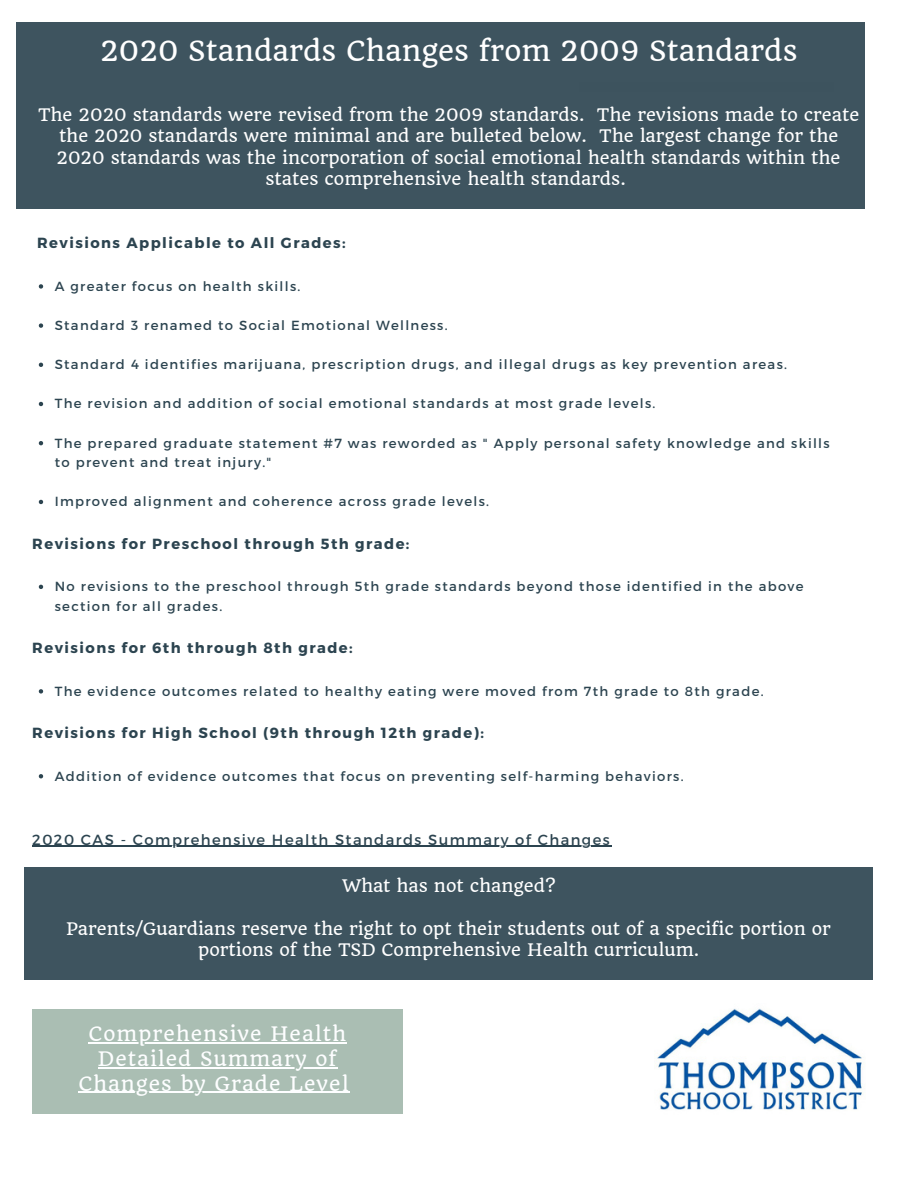
<style>
.page{position:relative;width:918px;height:1188px;background:#fff}
.page>*{position:absolute;margin:0;border:0;box-sizing:border-box;transform-origin:0 0}
.t1{font:27.45px "Quando";color:#fff}
.t2{font:19.5px/24.8px "Quando";letter-spacing:.05em;color:#fdfeff;text-align:center}
.t3{font:16.8px/21.3px "Quando";color:#fff;text-align:center}
.t4{font:700 14.7px "Montserrat";letter-spacing:.1em;color:#2c4450}
.t5{font:14.7px "Montserrat";letter-spacing:.1em;color:#2c4450}
.t6{font:13.2px/19.6px "Montserrat";letter-spacing:.1em;color:#2c4450}
</style>
<div class="page">
<div style="left:32px;top:1009px;width:370px;height:105px;background:#aabeb3"></div>
<svg style="left:39px;top:284px;width:4px;height:5px"></svg>
<svg style="left:39px;top:323px;width:4px;height:5px"></svg>
<svg style="left:39px;top:363px;width:4px;height:4px"></svg>
<svg style="left:39px;top:402px;width:4px;height:4px"></svg>
<svg style="left:39px;top:441px;width:4px;height:4px"></svg>
<svg style="left:39px;top:500px;width:4px;height:4px"></svg>
<svg style="left:39px;top:585px;width:4px;height:4px"></svg>
<svg style="left:39px;top:689px;width:4px;height:5px"></svg>
<svg style="left:39px;top:774px;width:4px;height:4px"></svg>
<hr style="left:32px;top:846px;width:579px;height:1px;background:#2c4450">
<div style="left:17px;top:22px;width:848px;height:187px;background:#3e545f"></div>
<hr style="left:89px;top:1042px;width:258px;height:2px;background:#fdfeff">
<hr style="left:98px;top:1067px;width:240px;height:1px;background:#fdfeff">
<hr style="left:78px;top:1092px;width:271px;height:1px;background:#fdfeff">
<img style="left:655px;top:1008px;width:209px;height:102px">
<div style="left:25px;top:868px;width:848px;height:112px;background:#3e545f"></div>
<p class="t1" style="left:100px;top:34px;width:699px">2020 Standards Changes from 2009 Standards</p>
<p class="t3" style="left:38px;top:104px;width:823px">The 2020 standards were revised from the 2009 standards. The revisions made to create the 2020 standards were minimal and are bulleted below. The largest change for the 2020 standards was the incorporation of social emotional health standards within the states comprehensive health standards.</p>
<p class="t4" style="left:37px;top:234px;width:310px">Revisions Applicable to All Grades:</p>
<p class="t6" style="left:55px;top:276px;width:247px">A greater focus on health skills.</p>
<p class="t6" style="left:55px;top:315px;width:395px">Standard 3 renamed to Social Emotional Wellness.</p>
<p class="t6" style="left:55px;top:354px;width:734px">Standard 4 identifies marijuana, prescription drugs, and illegal drugs as key prevention areas.</p>
<p class="t6" style="left:55px;top:393px;width:602px">The revision and addition of social emotional standards at most grade levels.</p>
<p class="t6" style="left:55px;top:432px;width:776px">The prepared graduate statement #7 was reworded as " Apply personal safety knowledge and skills to prevent and treat injury."</p>
<p class="t6" style="left:55px;top:491px;width:436px">Improved alignment and coherence across grade levels.</p>
<p class="t4" style="left:32px;top:534px;width:379px">Revisions for Preschool through 5th grade:</p>
<p class="t6" style="left:55px;top:576px;width:750px">No revisions to the preschool through 5th grade standards beyond those identified in the above section for all grades.</p>
<p class="t4" style="left:32px;top:638px;width:322px">Revisions for 6th through 8th grade:</p>
<p class="t6" style="left:55px;top:681px;width:710px">The evidence outcomes related to healthy eating were moved from 7th grade to 8th grade.</p>
<p class="t4" style="left:32px;top:723px;width:453px">Revisions for High School (9th through 12th grade):</p>
<p class="t6" style="left:55px;top:765px;width:630px">Addition of evidence outcomes that focus on preventing self-harming behaviors.</p>
<p class="t5" style="left:32px;top:830px;width:579px">2020 CAS - Comprehensive Health Standards Summary of Changes</p>
<p class="t3" style="left:342px;top:875px;width:215px">What has not changed?</p>
<p class="t3" style="left:66px;top:918px;width:766px">Parents/Guardians reserve the right to opt their students out of a specific portion or portions of the TSD Comprehensive Health curriculum.</p>
<p class="t2" style="left:78px;top:1022px;width:272px">Comprehensive Health<br>Detailed Summary of<br>Changes by Grade Level</p>
</div>
